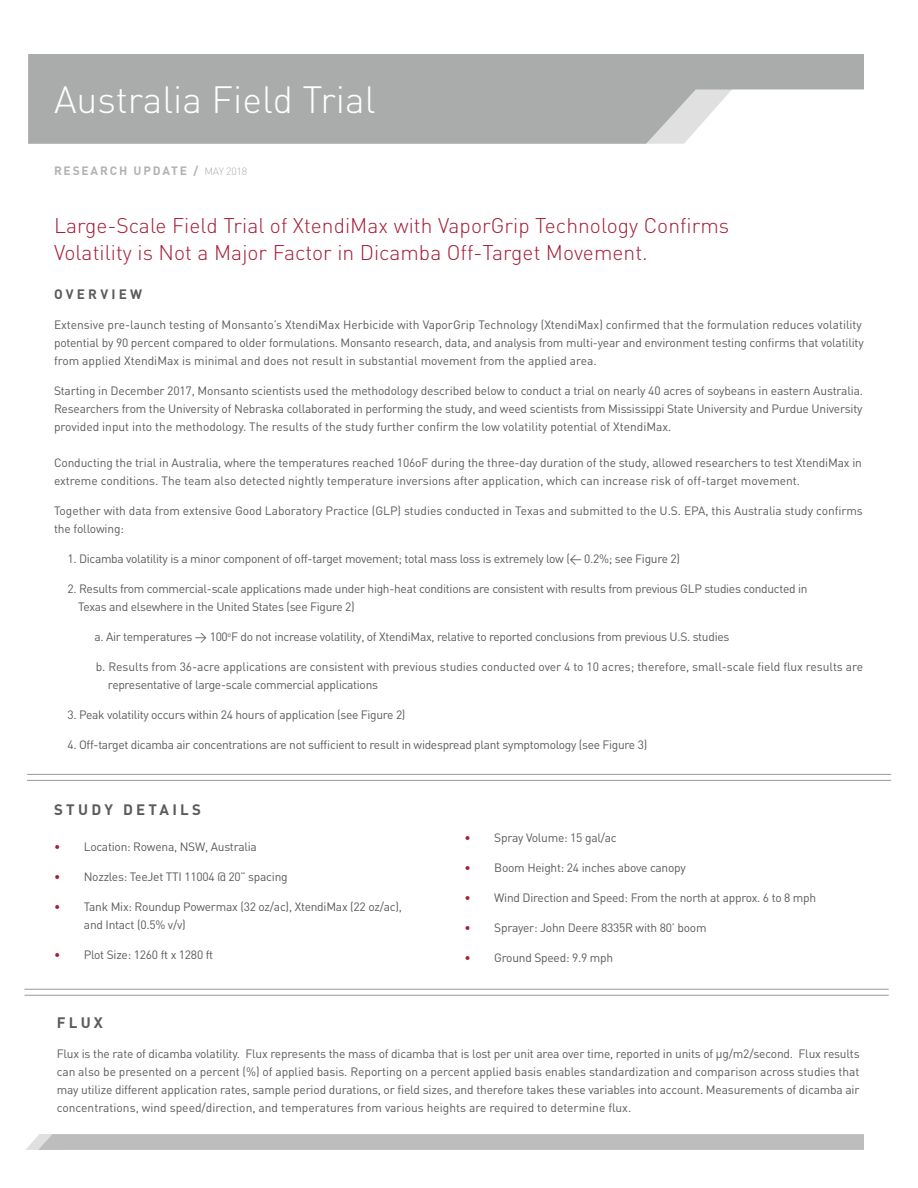
<style>
.page{position:relative;width:918px;height:1188px;background:#fff}
.page>*{position:absolute;margin:0;border:0;box-sizing:border-box;transform-origin:0 0}
.t1{font:300 37.5px "DIN";color:#fff}
.t2{font:300 21px/27px "DIN";letter-spacing:.005em;color:#a51d37}
.t3{font:700 15px "DIN";letter-spacing:.22em;color:#595b5d}
.t4{font:700 13.5px "DIN";letter-spacing:.24em;color:#595b5d}
.t5{font:12px/18px "DIN";letter-spacing:-.02em;color:#595b5d}
.t6{font:12px/18px "DIN";color:#595b5d}
.t7{font:700 12px "DIN";letter-spacing:.15em;color:#b1b3b3}
.s1{font-weight:300;font-size:10.5px;color:#aaacac}
.s2{color:#a51d37}
</style>
<div class="page">
<svg style="left:28px;top:54px;width:836px;height:90px;background:#b5b6b6"></svg>
<div style="left:26px;top:1134px;width:838px;height:16px;background:#bdbdbd"></div>
<hr style="left:27px;top:774px;width:864px;height:1px;background:#9c989a">
<hr style="left:27px;top:780px;width:864px;height:1px;background:#9c989a">
<hr style="left:25px;top:989px;width:864px;height:1px;background:#9c989a">
<hr style="left:25px;top:995px;width:864px;height:1px;background:#9c989a">
<h1 class="t1" style="left:54px;top:77px;width:323px">Australia Field Trial</h1>
<p class="t7" style="left:54px;top:163px;width:195px">RESEARCH UPDATE / <span class="s1">MAY 2018</span></p>
<h2 class="t2" style="left:54px;top:212px;width:677px">Large-Scale Field Trial of XtendiMax with VaporGrip Technology Confirms<br>Volatility is Not a Major Factor in Dicamba Off-Target Movement.</h2>
<p class="t4" style="left:54px;top:286px;width:90px">OVERVIEW</p>
<p class="t6" style="left:54px;top:316px;width:811px">Extensive pre-launch testing of Monsanto’s XtendiMax Herbicide with VaporGrip Technology (XtendiMax) confirmed that the formulation reduces volatility potential by 90 percent compared to older formulations. Monsanto research, data, and analysis from multi-year and environment testing confirms that volatility from applied XtendiMax is minimal and does not result in substantial movement from the applied area.</p>
<p class="t5" style="left:54px;top:382px;width:811px;text-align:justify">Starting in December 2017, Monsanto scientists used the methodology described below to conduct a trial on nearly 40 acres of soybeans in eastern Australia.<br>Researchers from the University of Nebraska collaborated in performing the study, and weed scientists from Mississippi State University and Purdue University provided input into the methodology. The results of the study further confirm the low volatility potential of XtendiMax.</p>
<p class="t5" style="left:54px;top:454px;width:809px">Conducting the trial in Australia, where the temperatures reached 106oF during the three-day duration of the study, allowed researchers to test XtendiMax in extreme conditions. The team also detected nightly temperature inversions after application, which can increase risk of off-target movement.</p>
<p class="t5" style="left:54px;top:502px;width:810px">Together with data from extensive Good Laboratory Practice (GLP) studies conducted in Texas and submitted to the U.S. EPA, this Australia study confirms the following:</p>
<p class="t5" style="left:68px;top:550px;width:614px">1. Dicamba volatility is a minor component of off-target movement; total mass loss is extremely low (&lt; 0.2%; see Figure 2)</p>
<p class="t5" style="left:78px;top:580px;width:731px;text-indent:-11px">2. Results from commercial-scale applications made under high-heat conditions are consistent with results from previous GLP studies conducted in<br>Texas and elsewhere in the United States (see Figure 2)</p>
<p class="t5" style="left:94px;top:628px;width:636px">a. Air temperatures &gt; 100<sup>o</sup>F do not increase volatility, of XtendiMax, relative to reported conclusions from previous U.S. studies</p>
<p class="t5" style="left:108px;top:658px;width:757px;text-indent:-12px">b. Results from 36-acre applications are consistent with previous studies conducted over 4 to 10 acres; therefore, small-scale field flux results are representative of large-scale commercial applications</p>
<p class="t5" style="left:67px;top:706px;width:340px">3. Peak volatility occurs within 24 hours of application (see Figure 2)</p>
<p class="t5" style="left:67px;top:736px;width:581px">4. Off-target dicamba air concentrations are not sufficient to result in widespread plant symptomology (see Figure 3)</p>
<p class="t3" style="left:54px;top:799px;width:149px">STUDY DETAILS</p>
<p class="t5" style="left:54px;top:837px;width:204px"><span class="s2">•</span> Location: Rowena, NSW, Australia</p>
<p class="t5" style="left:54px;top:867px;width:235px"><span class="s2">•</span> Nozzles: TeeJet TTI 11004 @ 20” spacing</p>
<p class="t5" style="left:84px;top:897px;width:320px;text-indent:-30px"><span class="s2">•</span> Tank Mix: Roundup Powermax (32 oz/ac), XtendiMax (22 oz/ac), and Intact (0.5% v/v)</p>
<p class="t5" style="left:54px;top:945px;width:161px"><span class="s2">•</span> Plot Size: 1260 ft x 1280 ft</p>
<p class="t5" style="left:465px;top:828px;width:154px"><span class="s2">•</span> Spray Volume: 15 gal/ac</p>
<p class="t5" style="left:465px;top:858px;width:223px"><span class="s2">•</span> Boom Height: 24 inches above canopy</p>
<p class="t5" style="left:465px;top:888px;width:353px"><span class="s2">•</span> Wind Direction and Speed: From the north at approx. 6 to 8 mph</p>
<p class="t5" style="left:465px;top:918px;width:244px"><span class="s2">•</span> Sprayer: John Deere 8335R with 80’ boom</p>
<p class="t5" style="left:465px;top:948px;width:150px"><span class="s2">•</span> Ground Speed: 9.9 mph</p>
<p class="t3" style="left:57px;top:1013px;width:48px">FLUX</p>
<p class="t5" style="left:57px;top:1044px;width:804px;text-align:justify">Flux is the rate of dicamba volatility. Flux represents the mass of dicamba that is lost per unit area over time, reported in units of µg/m2/second. Flux results can also be presented on a percent (%) of applied basis. Reporting on a percent applied basis enables standardization and comparison across studies that may utilize different application rates, sample period durations, or field sizes, and therefore takes these variables into account. Measurements of dicamba air concentrations, wind speed/direction, and temperatures from various heights are required to determine flux.</p>
</div>
